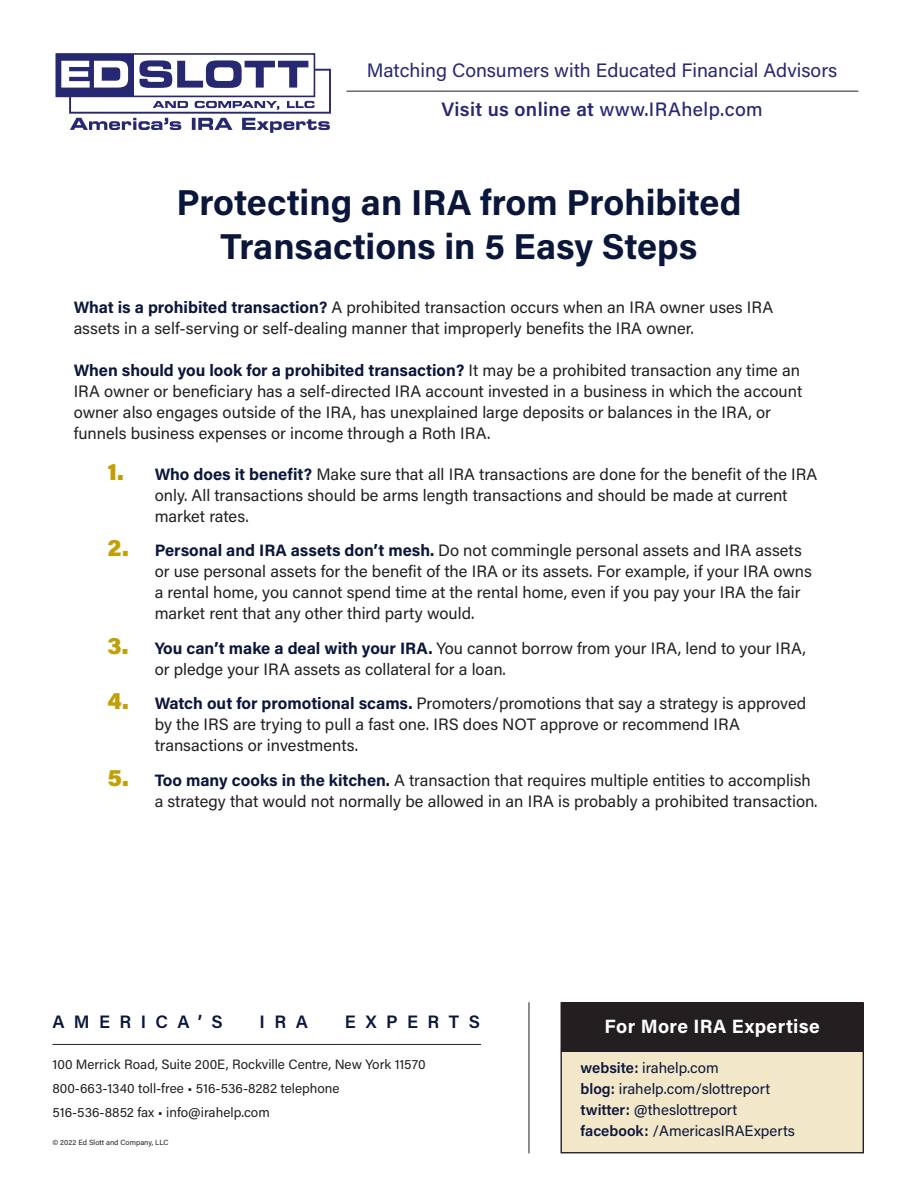
<style>
.page{position:relative;width:918px;height:1188px;background:#fff}
.page>*{position:absolute;margin:0;border:0;box-sizing:border-box;transform-origin:0 0}
.t1{font:700 36px/43.2px "Acumin Pro";color:#0b163b;text-align:center}
.t2{font:19.35px/39.2px "Acumin Pro";color:#272872;text-align:center}
.t3{font:700 19.2px "Acumin Pro";letter-spacing:.02em;color:#fff}
.t4{font:600 18px "Acumin Pro";letter-spacing:.525em;color:#0b163b}
.body{font:16.5px/21px "Acumin Pro";color:#231f20}
.t5{font:15px/21px "Acumin Pro";color:#0b163b}
.t6{font:13.5px/24px "Acumin Pro";color:#231f20}
.t7{font:7.5px "Acumin Pro";color:#231f20}
.s1{font-weight:600}
.s2{font-weight:500}
.s3{font-weight:700;color:#0b163b}
.s4{font-weight:900;font-size:24px;color:#c39f06}
</style>
<div class="page">
<div style="left:561px;top:1003px;width:302px;height:150px;background:#f2e7c8"></div>
<div style="left:561px;top:1002px;width:303px;height:151px;border:1px solid #231f20"></div>
<div style="left:561px;top:1002px;width:302px;height:50px;background:#231f20"></div>
<hr style="left:52px;top:1044px;width:429px;height:1px;background:#231f20">
<hr style="left:529px;top:1002px;width:1px;height:151px;background:#231f20">
<hr style="left:346px;top:91px;width:512px;height:1px;background:#231f20">
<div style="left:55px;top:53px;width:260px;height:44px;border:2px solid #272872"></div>
<div style="left:57px;top:54px;width:76px;height:42px;background:#272872"></div>
<svg style="left:61px;top:60px;width:270px;height:73px"></svg>
<p class="t2" style="left:367px;top:50px;width:472px">Matching Consumers with Educated Financial Advisors<br><span class="s1">Visit us online at</span> <span class="s2">www.IRAhelp.com</span></p>
<p class="t1" style="left:176px;top:180px;width:567px">Protecting an IRA from Prohibited<br>Transactions in 5 Easy Steps</p>
<p class="body" style="left:74px;top:296px;width:701px"><span class="s3">What is a prohibited transaction?</span> A prohibited transaction occurs when an IRA owner uses IRA assets in a self-serving or self-dealing manner that improperly benefits the IRA owner.</p>
<p class="body" style="left:74px;top:359px;width:730px"><span class="s3">When should you look for a prohibited transaction?</span> It may be a prohibited transaction any time an IRA owner or beneficiary has a self-directed IRA account invested in a business in which the account owner also engages outside of the IRA, has unexplained large deposits or balances in the IRA, or funnels business expenses or income through a Roth IRA.</p>
<p class="body" style="left:155px;top:463px;width:664px;text-indent:-47px"><span class="s4">1.</span> <span class="s3">Who does it benefit?</span> Make sure that all IRA transactions are done for the benefit of the IRA only. All transactions should be arms length transactions and should be made at current market rates.</p>
<p class="body" style="left:155px;top:539px;width:659px;text-indent:-47px"><span class="s4">2.</span> <span class="s3">Personal and IRA assets don’t mesh.</span> Do not commingle personal assets and IRA assets or use personal assets for the benefit of the IRA or its assets. For example, if your IRA owns a rental home, you cannot spend time at the rental home, even if you pay your IRA the fair market rent that any other third party would.</p>
<p class="body" style="left:155px;top:637px;width:653px;text-indent:-47px"><span class="s4">3.</span> <span class="s3">You can’t make a deal with your IRA.</span> You cannot borrow from your IRA, lend to your IRA, or pledge your IRA assets as collateral for a loan.</p>
<p class="body" style="left:155px;top:692px;width:653px;text-indent:-47px"><span class="s4">4.</span> <span class="s3">Watch out for promotional scams.</span> Promoters/promotions that say a strategy is approved by the IRS are trying to pull a fast one. IRS does NOT approve or recommend IRA transactions or investments.</p>
<p class="body" style="left:155px;top:769px;width:664px;text-indent:-47px"><span class="s4">5.</span> <span class="s3">Too many cooks in the kitchen.</span> A transaction that requires multiple entities to accomplish a strategy that would not normally be allowed in an IRA is probably a prohibited transaction.</p>
<p class="t4" style="left:52px;top:1010px;width:172px">AMERICA’S</p>
<p class="t4" style="left:260px;top:1010px;width:50px">IRA</p>
<p class="t4" style="left:345px;top:1010px;width:137px">EXPERTS</p>
<p class="t6" style="left:52px;top:1052px;width:375px">100 Merrick Road, Suite 200E, Rockville Centre, New York 11570<br>800-663-1340 toll-free • 516-536-8282 telephone<br>516-536-8852 fax • info@irahelp.com</p>
<p class="t7" style="left:52px;top:1137px;width:118px">© 2022 Ed Slott and Company, LLC</p>
<p class="t3" style="left:605px;top:1013px;width:217px">For More IRA Expertise</p>
<p class="t5" style="left:581px;top:1057px;width:216px"><span class="s1">website:</span> irahelp.com<br><span class="s1">blog:</span> irahelp.com/slottreport <span class="s1">twitter:</span> @theslottreport <span class="s1">facebook:</span> /AmericasIRAExperts</p>
</div>
